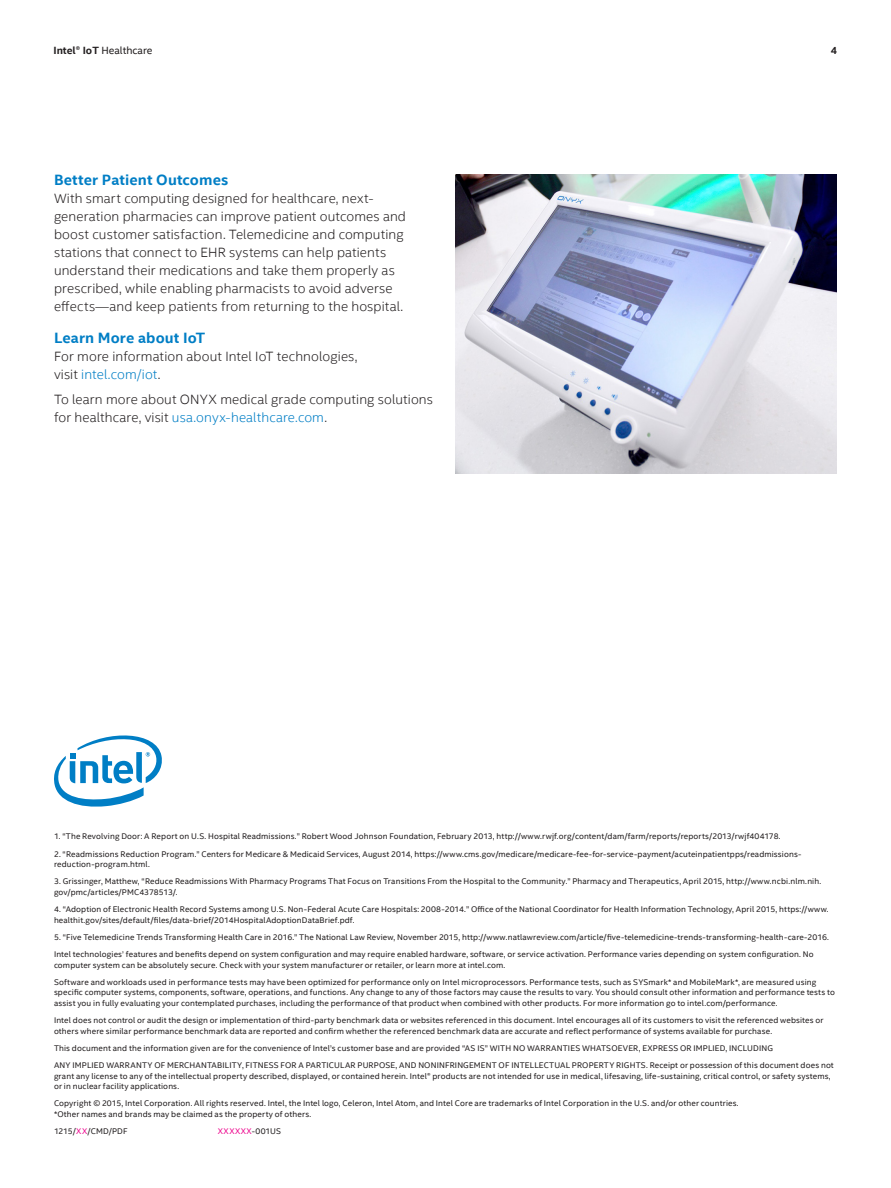
<style>
.page{position:relative;width:891px;height:1188px;background:#fff}
.page>*{position:absolute;margin:0;border:0;box-sizing:border-box;transform-origin:0 0}
.SbHd1_-__Subhead_Lev{font:700 15px "Intel Clear";letter-spacing:.01em;color:#007ec5}
.Bdy9_-_Body_Text_9pt{font:300 13.5px/18px "Intel Clear";letter-spacing:.01em;color:#231f20}
.t1{font:10.5px "Intel Clear";color:#231f20}
.t2{font:700 10.5px "Intel Clear";color:#231f20}
.Lgl_-_Footnotes_and{font:8.25px/10.5px "Intel Clear";letter-spacing:.015em;color:#231f20}
.Lgl_-_Footnotes_and-2{font:8.25px "Intel Clear";letter-spacing:.055em;color:#ed028c}
.s1{font-weight:700}
.s2{color:#007ec5}
.s3{color:#ed028c}
.s4{color:#231f20}
</style>
<div class="page">
<svg style="left:54px;top:735px;width:108px;height:72px"></svg>
<img style="left:456px;top:174px;width:381px;height:299px">
<p class="t1" style="left:53px;top:43px;width:101px"><span class="s1">Intel® IoT</span> Healthcare</p>
<p class="t2" style="left:831px;top:43px;width:8px">4</p>
<p class="SbHd1_-__Subhead_Lev" style="left:54px;top:170px;width:176px">Better Patient Outcomes</p>
<p class="Bdy9_-_Body_Text_9pt" style="left:54px;top:189px;width:353px">With smart computing designed for healthcare, next&shy;generation pharmacies can improve patient outcomes and boost customer satisfaction. Telemedicine and computing stations that connect to EHR systems can help patients understand their medications and take them properly as prescribed, while enabling pharmacists to avoid adverse effects—and keep patients from returning to the hospital.</p>
<p class="SbHd1_-__Subhead_Lev" style="left:54px;top:327px;width:153px">Learn More about IoT</p>
<p class="Bdy9_-_Body_Text_9pt" style="left:54px;top:347px;width:305px">For more information about Intel IoT technologies, visit <span class="s2">intel.com/iot</span>.</p>
<p class="Bdy9_-_Body_Text_9pt" style="left:54px;top:390px;width:381px">To learn more about ONYX medical grade computing solutions for healthcare, visit <span class="s2">usa.onyx-healthcare.com</span>.</p>
<p class="Lgl_-_Footnotes_and" style="left:54px;top:831px;width:728px">1. “The Revolving Door: A Report on U.S. Hospital Readmissions.” Robert Wood Johnson Foundation, February 2013, http://www.rwjf.org/content/dam/farm/reports/reports/2013/rwjf404178.</p>
<p class="Lgl_-_Footnotes_and" style="left:54px;top:848px;width:749px">2. “Readmissions Reduction Program.” Centers for Medicare &amp; Medicaid Services, August 2014, https://www.cms.gov/medicare/medicare-fee-for-service-payment/acuteinpatientpps/readmissions&shy;reduction-program.html.</p>
<p class="Lgl_-_Footnotes_and" style="left:54px;top:876px;width:769px">3. Grissinger, Matthew, “Reduce Readmissions With Pharmacy Programs That Focus on Transitions From the Hospital to the Community.” Pharmacy and Therapeutics, April 2015, http://www.ncbi.nlm.nih. gov/pmc/articles/PMC4378513/.</p>
<p class="Lgl_-_Footnotes_and" style="left:54px;top:904px;width:776px">4. “Adoption of Electronic Health Record Systems among U.S. Non-Federal Acute Care Hospitals: 2008-2014.” Office of the National Coordinator for Health Information Technology, April 2015, https://www. healthit.gov/sites/default/files/data-brief/2014HospitalAdoptionDataBrief.pdf.</p>
<p class="Lgl_-_Footnotes_and" style="left:54px;top:931px;width:777px">5. “Five Telemedicine Trends Transforming Health Care in 2016.” The National Law Review, November 2015, http://www.natlawreview.com/article/five-telemedicine-trends-transforming-health-care-2016.</p>
<p class="Lgl_-_Footnotes_and" style="left:54px;top:949px;width:761px">Intel technologies’ features and benefits depend on system configuration and may require enabled hardware, software, or service activation. Performance varies depending on system configuration. No computer system can be absolutely secure. Check with your system manufacturer or retailer, or learn more at intel.com.</p>
<p class="Lgl_-_Footnotes_and" style="left:54px;top:976px;width:782px">Software and workloads used in performance tests may have been optimized for performance only on Intel microprocessors. Performance tests, such as SYSmark* and MobileMark*, are measured using specific computer systems, components, software, operations, and functions. Any change to any of those factors may cause the results to vary. You should consult other information and performance tests to assist you in fully evaluating your contemplated purchases, including the performance of that product when combined with other products. For more information go to intel.com/performance.</p>
<p class="Lgl_-_Footnotes_and" style="left:54px;top:1015px;width:771px">Intel does not control or audit the design or implementation of third-party benchmark data or websites referenced in this document. Intel encourages all of its customers to visit the referenced websites or others where similar performance benchmark data are reported and confirm whether the referenced benchmark data are accurate and reflect performance of systems available for purchase.</p>
<p class="Lgl_-_Footnotes_and" style="left:54px;top:1042px;width:721px">This document and the information given are for the convenience of Intel’s customer base and are provided “AS IS” WITH NO WARRANTIES WHATSOEVER, EXPRESS OR IMPLIED, INCLUDING</p>
<p class="Lgl_-_Footnotes_and" style="left:54px;top:1060px;width:781px">ANY IMPLIED WARRANTY OF MERCHANTABILITY, FITNESS FOR A PARTICULAR PURPOSE, AND NONINFRINGEMENT OF INTELLECTUAL PROPERTY RIGHTS. Receipt or possession of this document does not grant any license to any of the intellectual property described, displayed, or contained herein. Intel® products are not intended for use in medical, lifesaving, life-sustaining, critical control, or safety systems, or in nuclear facility applications.</p>
<p class="Lgl_-_Footnotes_and" style="left:54px;top:1098px;width:686px">Copyright © 2015, Intel Corporation. All rights reserved. Intel, the Intel logo, Celeron, Intel Atom, and Intel Core are trademarks of Intel Corporation in the U.S. and/or other countries. *Other names and brands may be claimed as the property of others.</p>
<p class="Lgl_-_Footnotes_and" style="left:54px;top:1126px;width:75px">1215/<span class="s3">XX</span>/CMD/PDF</p>
<p class="Lgl_-_Footnotes_and-2" style="left:218px;top:1125px;width:65px">XXXXXX<span class="s4">-001US</span></p>
</div>
